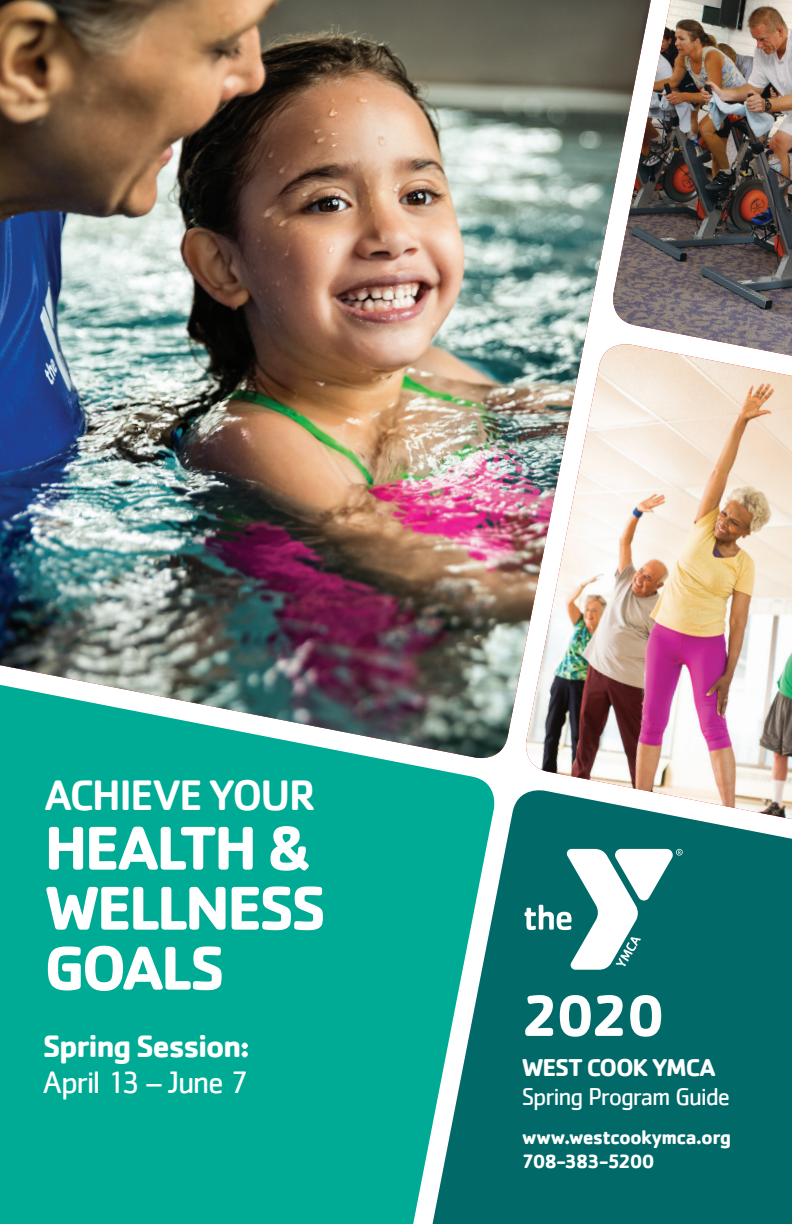
<style>
.page{position:relative;width:792px;height:1224px;background:#fff}
.page>*{position:absolute;margin:0;border:0;box-sizing:border-box;transform-origin:0 0}
.t1{font:700 64px/60px "Cachet";letter-spacing:-.05em;color:#fff}
.ParaStyle01__Leading{font:700 60px "Cachet";color:#fff}
.t2{font:500 44px "Cachet";letter-spacing:-.05em;color:#fff}
.t3{font:700 32px/36px "Cachet";letter-spacing:-.045em;color:#fff}
.t4{font:25.2px "Cachet";letter-spacing:-.05em;color:#fff}
.ParaStyle01__Leading-2{font:700 25.2px "Cachet";letter-spacing:-.05em;color:#fff}
.t5{font:700 20px "Cachet";letter-spacing:-.045em;color:#fff}
.t6{font:700 20px "Cachet";letter-spacing:-.07em;color:#fff}
.s1{font-weight:400}
</style>
<div class="page">
<div style="left:499px;top:796px;width:293px;height:428px;background:#016a69"></div>
<svg style="left:0;top:763px;width:499px;height:461px;background:#0aab97"></svg>
<img style="left:0;top:0;width:608px;height:763px">
<img style="left:521px;top:344px;width:271px;height:475px">
<img style="left:608px;top:0;width:184px;height:356px">
<svg style="left:525px;top:849px;width:158px;height:121px"></svg>
<p class="t2" style="left:44px;top:768px;width:273px">ACHIEVE YOUR</p>
<p class="t1" style="left:44px;top:816px;width:284px">HEALTH &amp;<br>WELLNESS<br>GOALS</p>
<p class="t3" style="left:43px;top:1027px;width:209px">Spring Session:<br><span class="s1">April 13 – June 7</span></p>
<p class="ParaStyle01__Leading" style="left:522px;top:977px;width:145px">2020</p>
<p class="ParaStyle01__Leading-2" style="left:522px;top:1051px;width:196px">WEST COOK YMCA</p>
<p class="t4" style="left:522px;top:1082px;width:210px">Spring Program Guide</p>
<p class="t5" style="left:522px;top:1124px;width:211px">www.westcookymca.org</p>
<p class="t6" style="left:522px;top:1148px;width:134px">708-383-5200</p>
</div>
